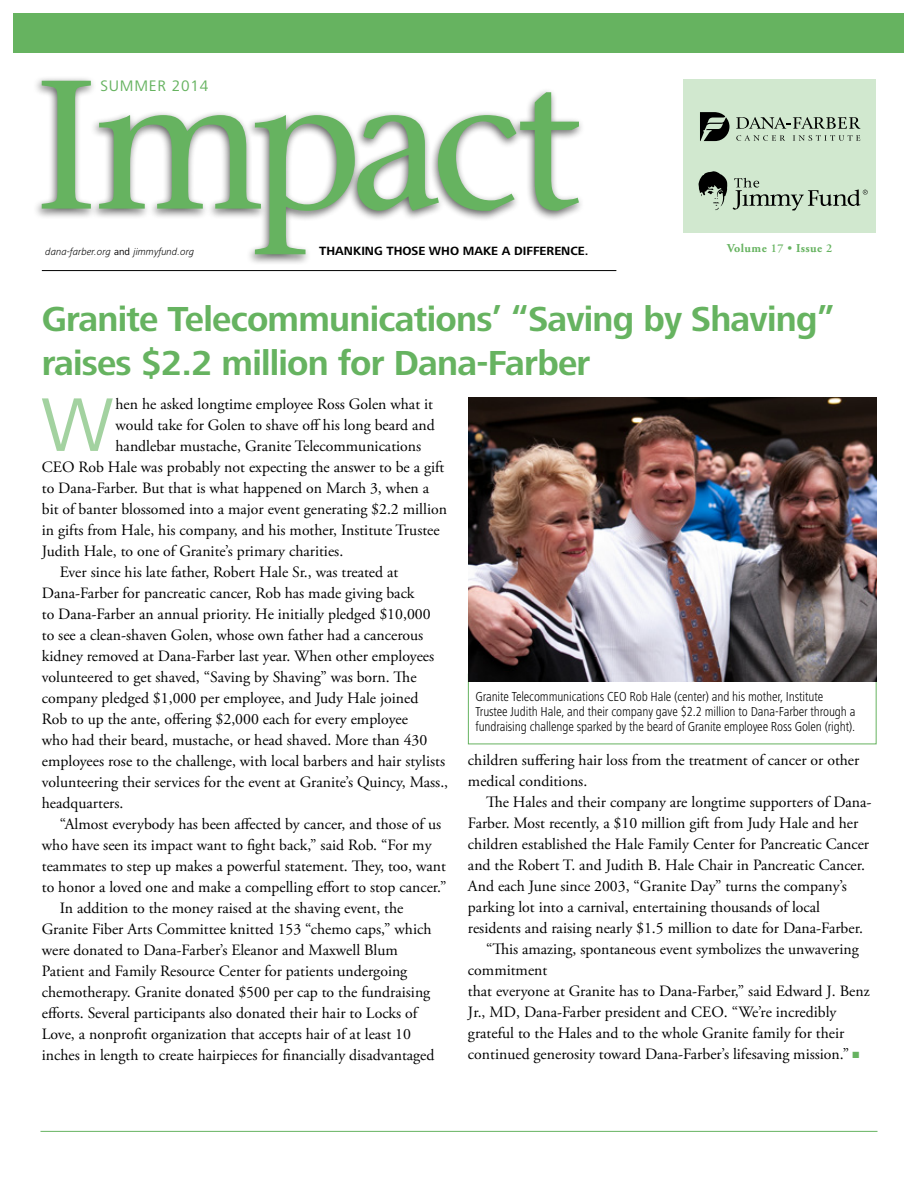
<style>
.page{position:relative;width:918px;height:1188px;background:#fff}
.page>*{position:absolute;margin:0;border:0;box-sizing:border-box;transform-origin:0 0}
.t1{font:182.7px "Stone Serif";letter-spacing:-.065em;color:#66b360}
.t2{font:78.75px "Frutiger Next LT";color:#a3d2a0}
.t3{font:700 36px/43.5px "Frutiger Next LT";letter-spacing:-.02em;color:#66b360}
.t4{font:15.75px/21px "Adobe Garamond Pro";color:#000}
.t5{font:15.75px "Frutiger Next LT";letter-spacing:.05em;color:#66b360}
.t6{font:300 condensed 13.5px/15px "Frutiger Next LT";letter-spacing:-.01em;color:#000}
.t7{font:700 12.45px "Frutiger Next LT";color:#000}
.t8{font:700 12px "Adobe Garamond Pro";letter-spacing:.04em;color:#66b360}
.t9{font:italic 300 10.2px "Frutiger Next LT";color:#000}
.s1{font-weight:400;font-style:normal}
.s2{font-weight:600}
.s3{color:#66b360}
</style>
<div class="page">
<hr style="left:40px;top:1131px;width:838px;height:1px;background:#66b360">
<div style="left:14px;top:14px;width:890px;height:39px;background:#66b360"></div>
<hr style="left:42px;top:270px;width:574px;height:1px;background:#000">
<div style="left:32px;top:75px;width:553px;height:190px;background:#000;opacity:.63"></div>
<div style="left:683px;top:79px;width:193px;height:154px;background:#d1e8cf"></div>
<svg style="left:700px;top:112px;width:29px;height:29px"></svg>
<svg style="left:736px;top:135px;width:49px;height:6px"></svg>
<svg style="left:793px;top:135px;width:67px;height:6px"></svg>
<svg style="left:736px;top:117px;width:125px;height:12px"></svg>
<svg style="left:699px;top:171px;width:28px;height:39px"></svg>
<svg style="left:733px;top:178px;width:135px;height:32px"></svg>
<img style="left:468px;top:398px;width:408px;height:283px">
<p class="t5" style="left:100px;top:77px;width:110px">SUMMER 2014</p>
<h1 class="t1" style="left:34px;top:37px;width:550px">Impact</h1>
<p class="t9" style="left:45px;top:246px;width:150px">dana-farber.org <span class="s1">and</span> jimmyfund.org</p>
<p class="t7" style="left:319px;top:244px;width:271px">THANKING THOSE WHO MAKE A DIFFERENCE.</p>
<p class="t8" style="left:727px;top:241px;width:107px">Volume <span class="s2">17 •</span> Issue <span class="s2">2</span></p>
<h3 class="t3" style="left:42px;top:297px;width:794px">Granite Telecommunications’ “Saving by Shaving” raises $2.2 million for Dana-Farber</h3>
<h2 class="t2" style="left:41px;top:381px;width:74px">W</h2>
<p class="t4" style="left:116px;top:394px;width:319px">hen he asked longtime employee Ross Golen what it</p>
<p class="t4" style="left:116px;top:415px;width:321px">would take for Golen to shave off his long beard and</p>
<p class="t4" style="left:116px;top:436px;width:307px">handlebar mustache, Granite Telecommunications</p>
<p class="t4" style="left:42px;top:457px;width:404px">CEO Rob Hale was probably not expecting the answer to be a gift</p>
<p class="t4" style="left:42px;top:478px;width:389px">to Dana-Farber. But that is what happened on March 3, when a</p>
<p class="t4" style="left:42px;top:499px;width:407px">bit of banter blossomed into a major event generating $2.2 million</p>
<p class="t4" style="left:42px;top:520px;width:399px">in gifts from Hale, his company, and his mother, Institute Trustee</p>
<p class="t4" style="left:42px;top:541px;width:303px">Judith Hale, to one of Granite’s primary charities.</p>
<p class="t4" style="left:60px;top:562px;width:340px">Ever since his late father, Robert Hale Sr., was treated at</p>
<p class="t4" style="left:42px;top:583px;width:374px">Dana-Farber for pancreatic cancer, Rob has made giving back</p>
<p class="t4" style="left:42px;top:604px;width:390px">to Dana-Farber an annual priority. He initially pledged $10,000</p>
<p class="t4" style="left:42px;top:625px;width:383px">to see a clean-shaven Golen, whose own father had a cancerous</p>
<p class="t4" style="left:42px;top:646px;width:394px">kidney removed at Dana-Farber last year. When other employees</p>
<p class="t4" style="left:42px;top:667px;width:376px">volunteered to get shaved, “Saving by Shaving” was born. The</p>
<p class="t4" style="left:42px;top:688px;width:378px">company pledged $1,000 per employee, and Judy Hale joined</p>
<p class="t4" style="left:42px;top:709px;width:368px">Rob to up the ante, offering $2,000 each for every employee</p>
<p class="t4" style="left:42px;top:730px;width:387px">who had their beard, mustache, or head shaved. More than 430</p>
<p class="t4" style="left:42px;top:751px;width:405px">employees rose to the challenge, with local barbers and hair stylists</p>
<p class="t4" style="left:42px;top:772px;width:408px">volunteering their services for the event at Granite’s Quincy, Mass.,</p>
<p class="t4" style="left:42px;top:793px;width:83px">headquarters.</p>
<p class="t4" style="left:60px;top:814px;width:383px">“Almost everybody has been affected by cancer, and those of us</p>
<p class="t4" style="left:42px;top:835px;width:391px">who have seen its impact want to fight back,” said Rob. “For my</p>
<p class="t4" style="left:42px;top:856px;width:406px">teammates to step up makes a powerful statement. They, too, want</p>
<p class="t4" style="left:42px;top:877px;width:406px">to honor a loved one and make a compelling effort to stop cancer.”</p>
<p class="t4" style="left:60px;top:898px;width:345px">In addition to the money raised at the shaving event, the</p>
<p class="t4" style="left:42px;top:919px;width:391px">Granite Fiber Arts Committee knitted 153 “chemo caps,” which</p>
<p class="t4" style="left:42px;top:940px;width:358px">were donated to Dana-Farber’s Eleanor and Maxwell Blum</p>
<p class="t4" style="left:42px;top:961px;width:367px">Patient and Family Resource Center for patients undergoing</p>
<p class="t4" style="left:42px;top:982px;width:390px">chemotherapy. Granite donated $500 per cap to the fundraising</p>
<p class="t4" style="left:42px;top:1003px;width:377px">efforts. Several participants also donated their hair to Locks of</p>
<p class="t4" style="left:42px;top:1024px;width:371px">Love, a nonprofit organization that accepts hair of at least 10</p>
<p class="t4" style="left:42px;top:1045px;width:394px">inches in length to create hairpieces for financially disadvantaged</p>
<p class="t6" style="left:476px;top:689px;width:382px">Granite Telecommunications CEO Rob Hale (center) and his mother, Institute<br>Trustee Judith Hale, and their company gave $2.2 million to Dana-Farber through a fundraising challenge sparked by the beard of Granite employee Ross Golen (right).</p>
<p class="t4" style="left:468px;top:750px;width:393px">children suffering hair loss from the treatment of cancer or other medical conditions.</p>
<p class="t4" style="left:486px;top:792px;width:387px">The Hales and their company are longtime supporters of Dana-</p>
<p class="t4" style="left:468px;top:813px;width:392px">Farber. Most recently, a $10 million gift from Judy Hale and her</p>
<p class="t4" style="left:468px;top:834px;width:403px">children established the Hale Family Center for Pancreatic Cancer</p>
<p class="t4" style="left:468px;top:855px;width:399px">and the Robert T. and Judith B. Hale Chair in Pancreatic Cancer.</p>
<p class="t4" style="left:468px;top:876px;width:380px">And each June since 2003, “Granite Day” turns the company’s</p>
<p class="t4" style="left:468px;top:897px;width:354px">parking lot into a carnival, entertaining thousands of local</p>
<p class="t4" style="left:468px;top:918px;width:396px">residents and raising nearly $1.5 million to date for Dana-Farber.</p>
<p class="t4" style="left:486px;top:939px;width:374px">“This amazing, spontaneous event symbolizes the unwavering</p>
<p class="t4" style="left:468px;top:960px;width:81px">commitment</p>
<p class="t4" style="left:468px;top:981px;width:403px">that everyone at Granite has to Dana-Farber,” said Edward J. Benz</p>
<p class="t4" style="left:468px;top:1002px;width:370px">Jr., MD, Dana-Farber president and CEO. “We’re incredibly</p>
<p class="t4" style="left:468px;top:1023px;width:378px">grateful to the Hales and to the whole Granite family for their</p>
<p class="t4" style="left:468px;top:1044px;width:393px">continued generosity toward Dana-Farber’s lifesaving mission.” <span class="s3">■</span></p>
</div>
